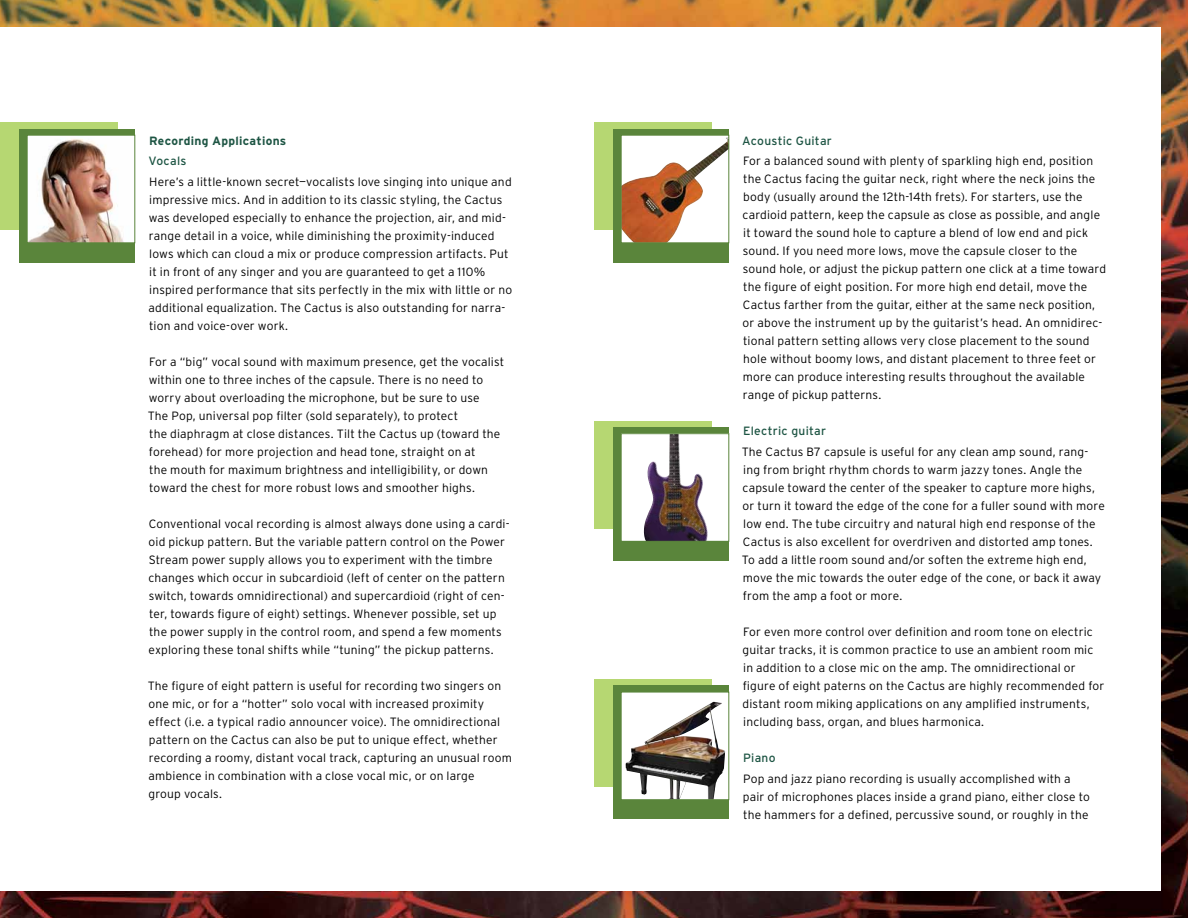
<style>
.page{position:relative;width:1188px;height:918px;background:#fff}
.page>*{position:absolute;margin:0;border:0;box-sizing:border-box;transform-origin:0 0}
.t1{font:300 12px/18px "Interstate";letter-spacing:.015em;color:#000}
.t2{font:12px "Interstate";letter-spacing:.025em;color:#1e5544}
.t3{font:700 12px "Interstate";letter-spacing:.025em;color:#1e5544}
</style>
<div class="page">
<img style="left:0;top:0;width:1188px;height:918px">
<div style="left:0;top:27px;width:1161px;height:864px;background:#fff"></div>
<div style="left:0;top:123px;width:117px;height:107px;background:#b6d772"></div>
<div style="left:19px;top:129px;width:116px;height:133px;background:#5a853b"></div>
<img style="left:29px;top:137px;width:104px;height:104px">
<div style="left:27px;top:135px;width:108px;height:108px;border:1px solid #5a853b"></div>
<div style="left:594px;top:123px;width:117px;height:107px;background:#b6d772"></div>
<svg style="left:613px;top:129px;width:116px;height:133px;background:#6b8f4d"></svg>
<img style="left:623px;top:137px;width:104px;height:104px">
<div style="left:594px;top:421px;width:117px;height:108px;background:#b6d772"></div>
<div style="left:613px;top:427px;width:116px;height:134px;background:#5a853b"></div>
<div style="left:621px;top:434px;width:108px;height:107px;background:#fff"></div>
<img style="left:644px;top:436px;width:64px;height:104px">
<div style="left:594px;top:680px;width:117px;height:107px;background:#b6d772"></div>
<div style="left:613px;top:686px;width:116px;height:133px;background:#5a853b"></div>
<div style="left:621px;top:692px;width:108px;height:108px;background:#fff"></div>
<img style="left:626px;top:702px;width:99px;height:96px">
<p class="t3" style="left:149px;top:134px;width:139px">Recording Applications</p>
<p class="t2" style="left:148px;top:154px;width:40px">Vocals</p>
<p class="t1" style="left:149px;top:173px;width:365px">Here’s a little-known secret—vocalists love singing into unique and impressive mics. And in addition to its classic styling, the Cactus was developed especially to enhance the projection, air, and mid&shy;range detail in a voice, while diminishing the proximity-induced lows which can cloud a mix or produce compression artifacts. Put it in front of any singer and you are guaranteed to get a 110% inspired performance that sits perfectly in the mix with little or no additional equalization. The Cactus is also outstanding for narra&shy;tion and voice-over work.</p>
<p class="t1" style="left:148px;top:353px;width:358px">For a “big” vocal sound with maximum presence, get the vocalist within one to three inches of the capsule. There is no need to worry about overloading the microphone, but be sure to use<br>The Pop, universal pop filter (sold separately), to protect<br>the diaphragm at close distances. Tilt the Cactus up (toward the forehead) for more projection and head tone, straight on at<br>the mouth for maximum brightness and intelligibility, or down toward the chest for more robust lows and smoother highs.</p>
<p class="t1" style="left:149px;top:515px;width:363px">Conventional vocal recording is almost always done using a cardi&shy;oid pickup pattern. But the variable pattern control on the Power Stream power supply allows you to experiment with the timbre changes which occur in subcardioid (left of center on the pattern switch, towards omnidirectional) and supercardioid (right of cen&shy;ter, towards figure of eight) settings. Whenever possible, set up the power supply in the control room, and spend a few moments exploring these tonal shifts while “tuning” the pickup patterns.</p>
<p class="t1" style="left:148px;top:677px;width:366px">The figure of eight pattern is useful for recording two singers on one mic, or for a “hotter” solo vocal with increased proximity effect (i.e. a typical radio announcer voice). The omnidirectional pattern on the Cactus can also be put to unique effect, whether recording a roomy, distant vocal track, capturing an unusual room ambience in combination with a close vocal mic, or on large<br>group vocals.</p>
<p class="t2" style="left:742px;top:134px;width:91px">Acoustic Guitar</p>
<p class="t1" style="left:743px;top:152px;width:365px">For a balanced sound with plenty of sparkling high end, position the Cactus facing the guitar neck, right where the neck joins the body (usually around the 12th-14th frets). For starters, use the cardioid pattern, keep the capsule as close as possible, and angle it toward the sound hole to capture a blend of low end and pick sound. If you need more lows, move the capsule closer to the sound hole, or adjust the pickup pattern one click at a time toward the figure of eight position. For more high end detail, move the Cactus farther from the guitar, either at the same neck position, or above the instrument up by the guitarist’s head. An omnidirec&shy;tional pattern setting allows very close placement to the sound hole without boomy lows, and distant placement to three feet or more can produce interesting results throughout the available range of pickup patterns.</p>
<p class="t2" style="left:743px;top:424px;width:84px">Electric guitar</p>
<p class="t1" style="left:742px;top:443px;width:365px">The Cactus B7 capsule is useful for any clean amp sound, rang&shy;ing from bright rhythm chords to warm jazzy tones. Angle the capsule toward the center of the speaker to capture more highs, or turn it toward the edge of the cone for a fuller sound with more low end. The tube circuitry and natural high end response of the Cactus is also excellent for overdriven and distorted amp tones.<br>To add a little room sound and/or soften the extreme high end, move the mic towards the outer edge of the cone, or back it away from the amp a foot or more.</p>
<p class="t1" style="left:743px;top:623px;width:363px">For even more control over definition and room tone on electric guitar tracks, it is common practice to use an ambient room mic in addition to a close mic on the amp. The omnidirectional or figure of eight paterns on the Cactus are highly recommended for distant room miking applications on any amplified instruments, including bass, organ, and blues harmonica.</p>
<p class="t2" style="left:743px;top:751px;width:34px">Piano</p>
<p class="t1" style="left:743px;top:769px;width:349px">Pop and jazz piano recording is usually accomplished with a pair of microphones places inside a grand piano, either close to the hammers for a defined, percussive sound, or roughly in the</p>
</div>
